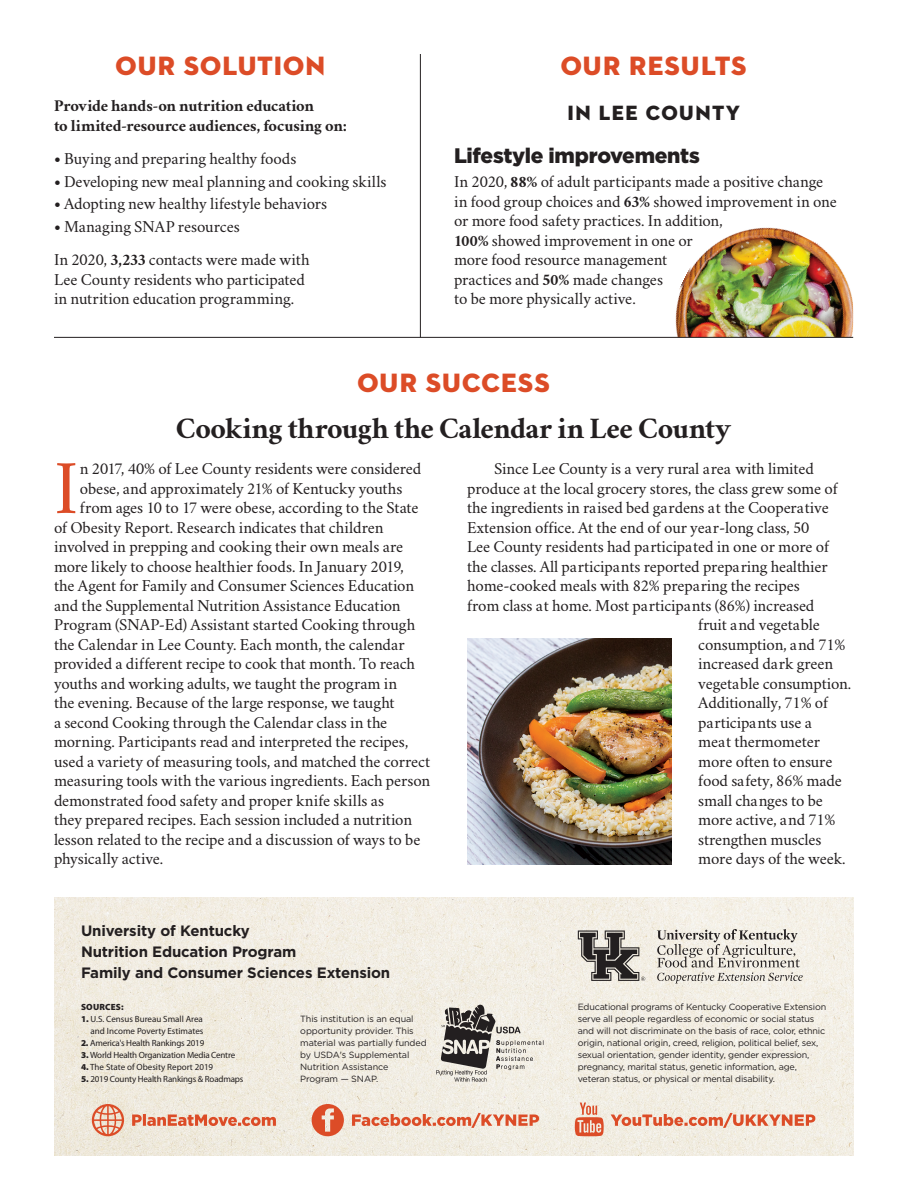
<style>
.page{position:relative;width:918px;height:1188px;background:#fff}
.page>*{position:absolute;margin:0;border:0;box-sizing:border-box;transform-origin:0 0}
.Body{font:75.45px "Crimson";color:#dc4c27}
.Headline{font:700 30px "Crimson";letter-spacing:-.015em;color:#231f20}
.Section_Heading{font:27px "Neutraface 2 Display Titling";letter-spacing:.04em;color:#dc4c27}
.Subhead{font:900 21px "Gotham";letter-spacing:-.015em;color:#231f20}
.Body_Front{font:21px "Neutraface 2 Display Titling";letter-spacing:.075em;color:#231f20}
.Body-2{font:16.5px "Crimson";letter-spacing:-.01em;color:#231f20}
.Body_Front-2{font:16.5px/19.5px "Crimson";letter-spacing:-.01em;color:#231f20}
.Body_Front-3{font:700 16.5px/19.5px "Crimson";letter-spacing:-.01em;color:#231f20}
.Credit_box_heading{font:700 15px "Gotham";letter-spacing:-.01em;color:#231f20}
.t1{font:9px/12px "Gotham";letter-spacing:-.02em;color:#231f20}
.Sources{font:9px "Myriad Pro";letter-spacing:-.02em;color:#231f20}
.Sources-2{font:9px/12px "Myriad Pro";color:#231f20;text-align:right}
.Sources-3{font:900 9px "Myriad Pro";letter-spacing:.02em;color:#231f20}
.s1{font-weight:700}
.s2{font-weight:900}
</style>
<div class="page">
<img style="left:54px;top:897px;width:799px;height:259px">
<img style="left:671px;top:227px;width:182px;height:110px">
<hr style="left:420px;top:54px;width:1px;height:283px;background:#231f20">
<hr style="left:54px;top:337px;width:799px;height:1px;background:#231f20">
<svg style="left:578px;top:931px;width:67px;height:50px;background:#8c8883"></svg>
<svg style="left:657px;top:929px;width:146px;height:54px;background:#cdc9c1"></svg>
<svg style="left:436px;top:1005px;width:108px;height:77px;background:#b7b3ad"></svg>
<svg style="left:312px;top:1104px;width:32px;height:32px"></svg>
<svg style="left:352px;top:1113px;width:187px;height:15px;background:#e8ad98"></svg>
<svg style="left:132px;top:1114px;width:144px;height:12px;background:#e59a81"></svg>
<svg style="left:92px;top:1104px;width:32px;height:32px"></svg>
<svg style="left:611px;top:1113px;width:204px;height:15px;background:#e8ae99"></svg>
<svg style="left:575px;top:1103px;width:29px;height:33px"></svg>
<img style="left:467px;top:638px;width:204px;height:226px">
<p class="Section_Heading" style="left:115px;top:49px;width:211px">OUR SOLUTION</p>
<p class="Section_Heading" style="left:561px;top:49px;width:187px">OUR RESULTS</p>
<p class="Body_Front-3" style="left:54px;top:96px;width:295px">Provide hands-on nutrition education<br>to limited-resource audiences, focusing on:</p>
<p class="Body_Front-2" style="left:54px;top:148px;width:244px"><span class="s1">•</span> Buying and preparing healthy foods</p>
<p class="Body_Front-2" style="left:54px;top:170px;width:334px"><span class="s1">•</span> Developing new meal planning and cooking skills</p>
<p class="Body_Front-2" style="left:54px;top:193px;width:275px"><span class="s1">•</span> Adopting new healthy lifestyle behaviors</p>
<p class="Body_Front-2" style="left:54px;top:216px;width:187px"><span class="s1">•</span> Managing SNAP resources</p>
<p class="Body_Front-2" style="left:54px;top:249px;width:257px">In 2020, <span class="s1">3,233</span> contacts were made with<br>Lee County residents who participated in nutrition education programming.</p>
<p class="Body_Front" style="left:568px;top:99px;width:174px">IN LEE COUNTY</p>
<p class="Subhead" style="left:454px;top:141px;width:247px">Lifestyle improvements</p>
<p class="Body_Front-2" style="left:454px;top:171px;width:384px">In 2020, <span class="s1">88%</span> of adult participants made a positive change in food group choices and <span class="s1">63%</span> showed improvement in one or more food safety practices. In addition,<br><span class="s1">100%</span> showed improvement in one or<br>more food resource management<br>practices and <span class="s1">50%</span> made changes<br>to be more physically active.</p>
<p class="Section_Heading" style="left:357px;top:366px;width:194px">OUR SUCCESS</p>
<p class="Headline" style="left:176px;top:406px;width:557px">Cooking through the Calendar in Lee County</p>
<p class="Body" style="left:54px;top:437px;width:26px">I</p>
<p class="Body-2" style="left:80px;top:457px;width:343px">n 2017, 40% of Lee County residents were considered</p>
<p class="Body-2" style="left:80px;top:477px;width:324px">obese, and approximately 21% of Kentucky youths</p>
<p class="Body-2" style="left:80px;top:496px;width:340px">from ages 10 to 17 were obese, according to the State</p>
<p class="Body-2" style="left:54px;top:516px;width:331px">of Obesity Report. Research indicates that children</p>
<p class="Body-2" style="left:54px;top:535px;width:351px">involved in prepping and cooking their own meals are</p>
<p class="Body-2" style="left:54px;top:555px;width:351px">more likely to choose healthier foods. In January 2019,</p>
<p class="Body-2" style="left:54px;top:574px;width:362px">the Agent for Family and Consumer Sciences Education</p>
<p class="Body-2" style="left:54px;top:594px;width:348px">and the Supplemental Nutrition Assistance Education</p>
<p class="Body-2" style="left:54px;top:613px;width:363px">Program (SNAP-Ed) Assistant started Cooking through</p>
<p class="Body-2" style="left:54px;top:633px;width:352px">the Calendar in Lee County. Each month, the calendar</p>
<p class="Body-2" style="left:54px;top:652px;width:363px">provided a different recipe to cook that month. To reach</p>
<p class="Body-2" style="left:54px;top:672px;width:345px">youths and working adults, we taught the program in</p>
<p class="Body-2" style="left:54px;top:691px;width:342px">the evening. Because of the large response, we taught</p>
<p class="Body-2" style="left:54px;top:711px;width:335px">a second Cooking through the Calendar class in the</p>
<p class="Body-2" style="left:54px;top:730px;width:356px">morning. Participants read and interpreted the recipes,</p>
<p class="Body-2" style="left:54px;top:750px;width:378px">used a variety of measuring tools, and matched the correct</p>
<p class="Body-2" style="left:54px;top:769px;width:378px">measuring tools with the various ingredients. Each person</p>
<p class="Body-2" style="left:54px;top:789px;width:332px">demonstrated food safety and proper knife skills as</p>
<p class="Body-2" style="left:54px;top:808px;width:360px">they prepared recipes. Each session included a nutrition</p>
<p class="Body-2" style="left:54px;top:828px;width:368px">lesson related to the recipe and a discussion of ways to be</p>
<p class="Body-2" style="left:54px;top:847px;width:111px">physically active.</p>
<p class="Credit_box_heading" style="left:81px;top:921px;width:170px">University of Kentucky</p>
<p class="Credit_box_heading" style="left:81px;top:942px;width:217px">Nutrition Education Program</p>
<p class="Credit_box_heading" style="left:81px;top:963px;width:311px">Family and Consumer Sciences Extension</p>
<p class="t1" style="left:300px;top:1013px;width:128px">This institution is an equal opportunity provider. This material was partially funded by USDA's Supplemental<br>Nutrition Assistance<br>Program — SNAP.</p>
<p class="Sources-3" style="left:81px;top:1002px;width:44px">SOURCES:</p>
<p class="Sources-2" style="left:81px;top:1013px;width:124px"><span class="s2">1.</span> U.S. Census Bureau Small Area and Income Poverty Estimates</p>
<p class="Sources" style="left:81px;top:1038px;width:125px"><span class="s2">2.</span> America's Health Rankings 2019</p>
<p class="Sources" style="left:81px;top:1050px;width:156px"><span class="s2">3.</span> World Health Organization Media Centre</p>
<p class="Sources-2" style="left:81px;top:1061px;width:134px"><span class="s2">4.</span> The State of Obesity Report 2019</p>
<p class="Sources" style="left:81px;top:1074px;width:164px"><span class="s2">5.</span> 2019 County Health Rankings &amp; Roadmaps</p>
<p class="Body-2" style="left:494px;top:457px;width:321px">Since Lee County is a very rural area with limited</p>
<p class="Body-2" style="left:467px;top:477px;width:372px">produce at the local grocery stores, the class grew some of</p>
<p class="Body-2" style="left:467px;top:496px;width:363px">the ingredients in raised bed gardens at the Cooperative</p>
<p class="Body-2" style="left:467px;top:516px;width:344px">Extension office. At the end of our year-long class, 50</p>
<p class="Body-2" style="left:467px;top:535px;width:364px">Lee County residents had participated in one or more of</p>
<p class="Body-2" style="left:467px;top:555px;width:362px">the classes. All participants reported preparing healthier</p>
<p class="Body-2" style="left:467px;top:574px;width:334px">home-cooked meals with 82% preparing the recipes</p>
<p class="Body-2" style="left:467px;top:594px;width:349px">from class at home. Most participants (86%) increased</p>
<p class="Body-2" style="left:698px;top:613px;width:123px">fruit and vegetable</p>
<p class="Body-2" style="left:698px;top:633px;width:149px">consumption, and 71%</p>
<p class="Body-2" style="left:698px;top:652px;width:137px">increased dark green</p>
<p class="Body-2" style="left:698px;top:672px;width:155px">vegetable consumption.</p>
<p class="Body-2" style="left:698px;top:691px;width:132px">Additionally, 71% of</p>
<p class="Body-2" style="left:698px;top:711px;width:115px">participants use a</p>
<p class="Body-2" style="left:698px;top:730px;width:123px">meat thermometer</p>
<p class="Body-2" style="left:698px;top:750px;width:136px">more often to ensure</p>
<p class="Body-2" style="left:698px;top:769px;width:145px">food safety, 86% made</p>
<p class="Body-2" style="left:698px;top:789px;width:126px">small changes to be</p>
<p class="Body-2" style="left:698px;top:808px;width:139px">more active, and 71%</p>
<p class="Body-2" style="left:698px;top:828px;width:125px">strengthen muscles</p>
<p class="Body-2" style="left:698px;top:847px;width:149px">more days of the week.</p>
<p class="t1" style="left:578px;top:1001px;width:250px">Educational programs of Kentucky Cooperative Extension serve all people regardless of economic or social status and will not discriminate on the basis of race, color, ethnic origin, national origin, creed, religion, political belief, sex, sexual orientation, gender identity, gender expression, pregnancy, marital status, genetic information, age, veteran status, or physical or mental disability.</p>
</div>
